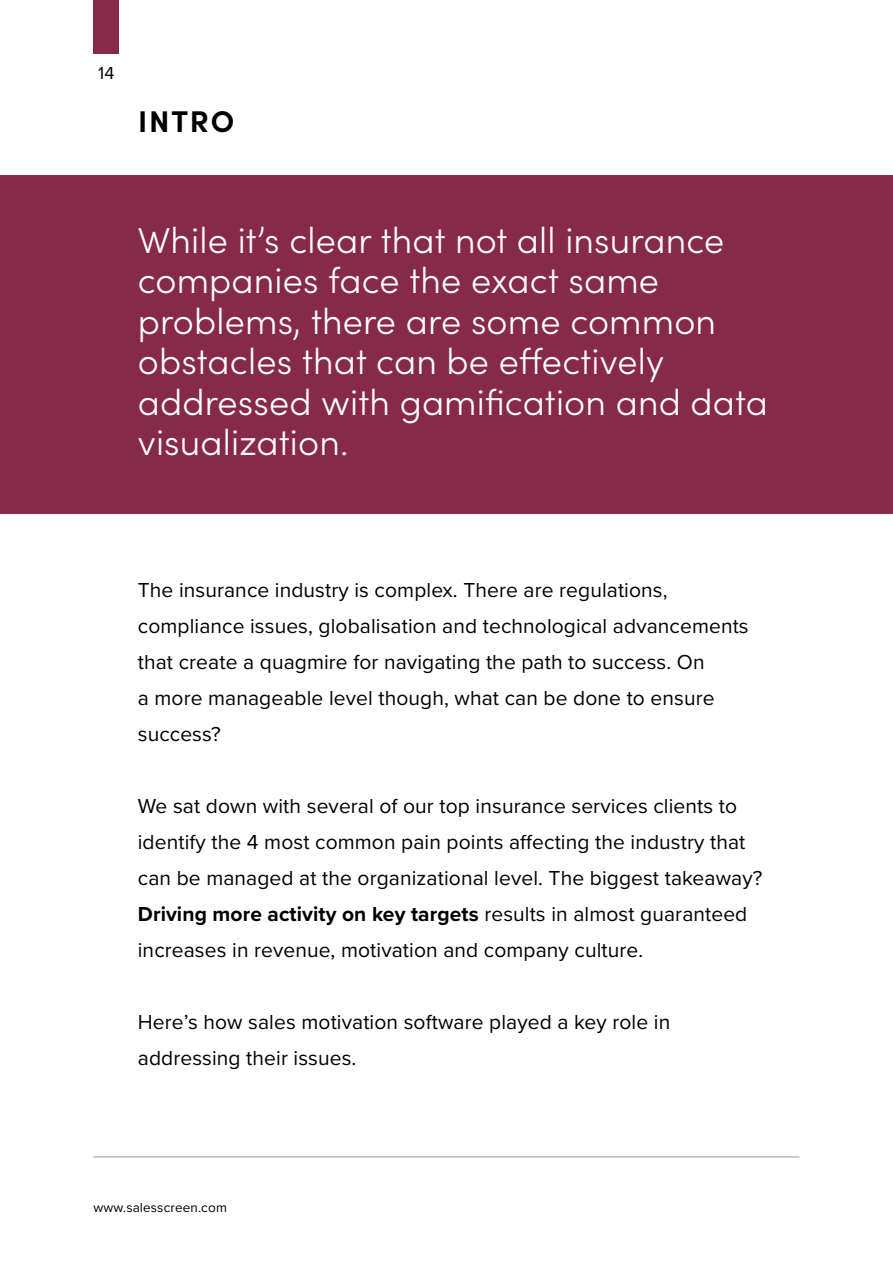
<style>
.page{position:relative;width:893px;height:1263px;background:#fff}
.page>*{position:absolute;margin:0;border:0;box-sizing:border-box;transform-origin:0 0}
.t1{font:300 36px/40.5px "Sofia Pro";letter-spacing:.005em;color:#fff}
.t2{font:700 30px "Sofia Pro";letter-spacing:.06em;color:#000}
.t3{font:21px/36px "Proxima Nova";letter-spacing:.005em;color:#000}
.t4{font:18px "Proxima Nova";color:#000}
.t5{font:13.5px "Proxima Nova";letter-spacing:.01em;color:#000}
.s1{font-weight:700}
</style>
<div class="page">
<div style="left:0;top:176px;width:893px;height:338px;background:#872949"></div>
<hr style="left:892px;top:543px;width:1px;height:177px;background:#872949">
<hr style="left:892px;top:912px;width:1px;height:171px;background:#872949">
<hr style="left:94px;top:1156px;width:705px;height:1px;background:#8f9ca5">
<div style="left:94px;top:0;width:25px;height:54px;background:#872949"></div>
<p class="t4" style="left:98px;top:60px;width:18px">14</p>
<h2 class="t2" style="left:138px;top:98px;width:98px">INTRO</h2>
<h1 class="t1" style="left:138px;top:218px;width:632px">While it’s clear that not all insurance companies face the exact same problems, there are some common obstacles that can be effectively addressed with gamification and data visualization.</h1>
<p class="t3" style="left:138px;top:571px;width:612px">The insurance industry is complex. There are regulations, compliance issues, globalisation and technological advancements that create a quagmire for navigating the path to success. On<br>a more manageable level though, what can be done to ensure success?</p>
<p class="t3" style="left:138px;top:787px;width:626px">We sat down with several of our top insurance services clients to identify the 4 most common pain points affecting the industry that can be managed at the organizational level. The biggest takeaway?<br><span class="s1">Driving more activity on key targets</span> results in almost guaranteed increases in revenue, motivation and company culture.</p>
<p class="t3" style="left:138px;top:1003px;width:534px">Here’s how sales motivation software played a key role in addressing their issues.</p>
<p class="t5" style="left:94px;top:1197px;width:135px">www.salesscreen.com</p>
</div>
